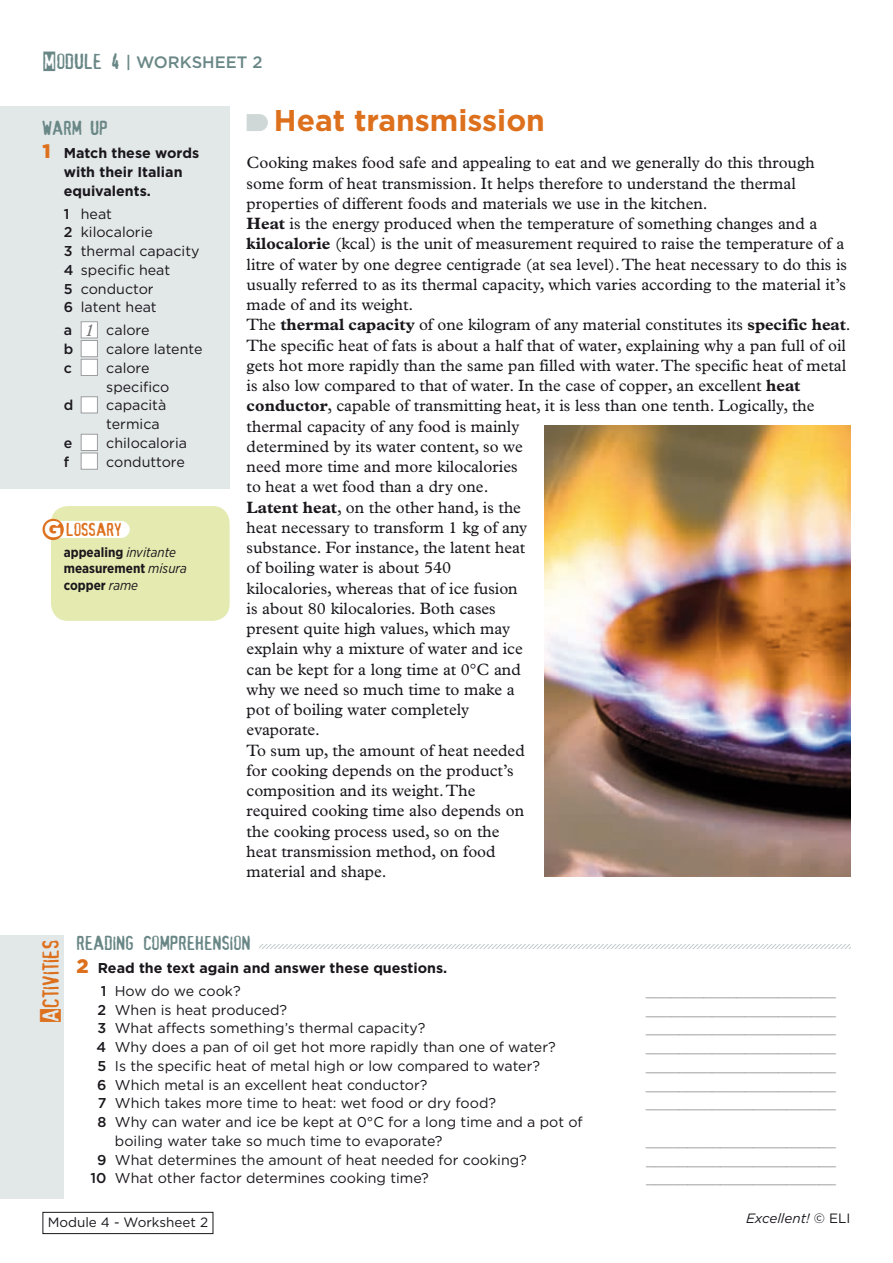
<style>
.page{position:relative;width:893px;height:1263px;background:#fff}
.page>*{position:absolute;margin:0;border:0;box-sizing:border-box;transform-origin:0 0}
.t1{font:700 30px "Gotham HTF";color:#dd701d}
.t2{font:22.5px "Alias";color:#dd701d}
.t3{font:19.5px "Alias";color:#698786}
.t4{font:18px "Alias";color:#dd701d}
.t5{font:16.5px/20.2px "Plantin Std";color:#1a171c}
.t6{font:500 16.5px "Gotham HTF";color:#698786}
.t7{font:14.25px/18.8px "Gotham HTF";color:#1a171c}
.t8{font:14.25px "Gotham HTF";color:#9d9ea0}
.t9{font:700 14.25px/18.8px "Gotham HTF";color:#1a171c}
.t10{font:500 14.25px "Gotham HTF";color:#1a171c}
.t11{font:700 13.5px/16.2px "Gotham Narrow";color:#1a171c}
.t12{font:13.5px "Gotham HTF";color:#1a171c}
.t13{font:italic 13.5px "Gotham HTF";color:#1a171c}
.s1{font-family:"Alias";font-weight:400;font-size:21px}
.s2{font-family:"Confidential";font-weight:400;font-size:21px}
.s3{font-weight:900;font-size:19.5px;color:#dd701d}
.s4{font-weight:500}
.s5{font-family:"Plantin Std";font-style:italic;font-size:17.25px;color:#707173}
.s6{font-family:"Gotham HTF";font-weight:900;font-size:22.5px;color:#fff}
.s7{font-weight:400;font-style:italic}
.s8{font-weight:700}
.s9{font-weight:400}
.s10{font-style:normal}
</style>
<div class="page">
<div style="left:0;top:935px;width:64px;height:264px;background:#e2e7e8"></div>
<div style="left:51px;top:506px;width:179px;height:115px;background:#e5eab0;border-radius:17px"></div>
<svg style="left:60px;top:521px;width:70px;height:17px"></svg>
<div style="left:43px;top:519px;width:21px;height:21px;background:#dd701d;border-radius:50%"></div>
<div style="left:0;top:106px;width:230px;height:383px;background:#e2e7e8"></div>
<div style="left:81px;top:322px;width:16px;height:16px;background:#fff"></div>
<div style="left:81px;top:321px;width:17px;height:17px;border:1px solid #9d9ea0"></div>
<div style="left:81px;top:340px;width:17px;height:17px;background:#fff;border:1px solid #9d9ea0"></div>
<div style="left:81px;top:359px;width:17px;height:17px;background:#fff;border:1px solid #9d9ea0"></div>
<div style="left:81px;top:396px;width:17px;height:17px;background:#fff;border:1px solid #9d9ea0"></div>
<div style="left:81px;top:434px;width:17px;height:17px;background:#fff;border:1px solid #9d9ea0"></div>
<div style="left:81px;top:453px;width:17px;height:17px;background:#fff;border:1px solid #9d9ea0"></div>
<div style="left:43px;top:1212px;width:170px;height:22px;border:1px solid #1a171c"></div>
<svg style="left:247px;top:114px;width:21px;height:17px"></svg>
<img style="left:544px;top:425px;width:306px;height:451px">
<svg style="left:259px;top:944px;width:591px;height:4px"></svg>
<p class="t6" style="left:43px;top:52px;width:222px"><span class="s1">Module</span> <span class="s2">4</span> | WORKSHEET 2</p>
<p class="t3" style="left:43px;top:117px;width:67px">warm up</p>
<p class="t9" style="left:64px;top:143px;width:137px;text-indent:-21px"><span class="s3">1</span> Match these words with their Italian equivalents.</p>
<p class="t7" style="left:64px;top:204px;width:137px"><span class="s4">1</span> heat<br><span class="s4">2</span> kilocalorie<br><span class="s4">3</span> thermal capacity<br><span class="s4">4</span> specific heat<br><span class="s4">5</span> conductor<br><span class="s4">6</span> latent heat</p>
<p class="t7" style="left:64px;top:321px;width:87px"><span class="s4">a</span> <span class="s5">1</span> calore <span class="s4">b</span></p>
<p class="t7" style="left:106px;top:339px;width:98px">calore latente</p>
<p class="t10" style="left:64px;top:360px;width:10px">c</p>
<p class="t7" style="left:106px;top:358px;width:64px">calore specifico</p>
<p class="t10" style="left:64px;top:397px;width:11px">d</p>
<p class="t7" style="left:106px;top:396px;width:61px">capacità termica</p>
<p class="t10" style="left:64px;top:435px;width:10px">e</p>
<p class="t7" style="left:106px;top:433px;width:82px">chilocaloria</p>
<p class="t10" style="left:64px;top:453px;width:7px">f</p>
<p class="t7" style="left:106px;top:452px;width:80px">conduttore</p>
<p class="t4" style="left:44px;top:519px;width:78px"><span class="s6">G</span> lossary</p>
<p class="t11" style="left:64px;top:544px;width:125px">appealing <span class="s7">invitante </span>measurement <span class="s7">misura </span>copper <span class="s7">rame</span></p>
<p class="t1" style="left:274px;top:103px;width:273px">Heat transmission</p>
<p class="t5" style="left:247px;top:153px;width:605px">Cooking makes food safe and appealing to eat and we generally do this through some form of heat transmission. It helps therefore to understand the thermal properties of different foods and materials we use in the kitchen.<br><span class="s8">Heat</span> is the energy produced when the temperature of something changes and a <span class="s8">kilocalorie</span> (kcal) is the unit of measurement required to raise the temperature of a litre of water by one degree centigrade (at sea level). The heat necessary to do this is usually referred to as its thermal capacity, which varies according to the material it’s made of and its weight.<br>The <span class="s8">thermal capacity</span> of one kilogram of any material constitutes its <span class="s8">specific heat</span>.<br>The specific heat of fats is about a half that of water, explaining why a pan full of oil gets hot more rapidly than the same pan filled with water. The specific heat of metal is also low compared to that of water. In the case of copper, an excellent <span class="s8">heat conductor</span>, capable of transmitting heat, it is less than one tenth. Logically, the thermal capacity of any food is mainly<br>determined by its water content, so we<br>need more time and more kilocalories<br>to heat a wet food than a dry one.<br><span class="s8">Latent heat</span>, on the other hand, is the<br>heat necessary to transform 1 kg of any<br>substance. For instance, the latent heat<br>of boiling water is about 540<br>kilocalories, whereas that of ice fusion<br>is about 80 kilocalories. Both cases<br>present quite high values, which may<br>explain why a mixture of water and ice<br>can be kept for a long time at 0°C and<br>why we need so much time to make a<br>pot of boiling water completely<br>evaporate.<br>To sum up, the amount of heat needed<br>for cooking depends on the product’s<br>composition and its weight. The<br>required cooking time also depends on<br>the cooking process used, so on the<br>heat transmission method, on food<br>material and shape.</p>
<p class="t2" style="left:38px;top:1023px;width:85px;rotate:-90deg">Activities</p>
<p class="t3" style="left:77px;top:931px;width:176px">reading comprehension</p>
<p class="t9" style="left:101px;top:956px;width:348px;line-height:23px;text-indent:-24px"><span class="s3">2</span> Read the text again and answer these questions.<br><span class="s4">1</span> <span class="s9">How do we cook?</span></p>
<p class="t8" style="left:646px;top:983px;width:192px">_______________________</p>
<p class="t7" style="left:98px;top:1000px;width:191px"><span class="s4">2</span> When is heat produced?</p>
<p class="t8" style="left:646px;top:1001px;width:192px">_______________________</p>
<p class="t7" style="left:98px;top:1019px;width:329px"><span class="s4">3</span> What affects something’s thermal capacity?</p>
<p class="t8" style="left:646px;top:1020px;width:192px">_______________________</p>
<p class="t7" style="left:97px;top:1037px;width:461px"><span class="s4">4</span> Why does a pan of oil get hot more rapidly than one of water?</p>
<p class="t8" style="left:646px;top:1039px;width:192px">_______________________</p>
<p class="t7" style="left:97px;top:1056px;width:444px"><span class="s4">5</span> Is the specific heat of metal high or low compared to water?</p>
<p class="t8" style="left:646px;top:1058px;width:192px">_______________________</p>
<p class="t7" style="left:97px;top:1075px;width:332px"><span class="s4">6</span> Which metal is an excellent heat conductor?</p>
<p class="t8" style="left:646px;top:1076px;width:192px">_______________________</p>
<p class="t7" style="left:98px;top:1094px;width:400px"><span class="s4">7</span> Which takes more time to heat: wet food or dry food?</p>
<p class="t8" style="left:646px;top:1095px;width:192px">_______________________</p>
<p class="t7" style="left:115px;top:1112px;width:469px;text-indent:-17px"><span class="s4">8</span> Why can water and ice be kept at 0°C for a long time and a pot of boiling water take so much time to evaporate?</p>
<p class="t8" style="left:646px;top:1133px;width:192px">_______________________</p>
<p class="t7" style="left:97px;top:1150px;width:431px"><span class="s4">9</span> What determines the amount of heat needed for cooking?</p>
<p class="t8" style="left:646px;top:1151px;width:192px">_______________________</p>
<p class="t7" style="left:90px;top:1169px;width:340px"><span class="s4">10</span> What other factor determines cooking time?</p>
<p class="t8" style="left:646px;top:1170px;width:192px">_______________________</p>
<p class="t12" style="left:48px;top:1215px;width:162px">Module 4 - Worksheet 2</p>
<p class="t13" style="left:746px;top:1211px;width:106px">Excellent! <span class="s10">© ELI</span></p>
</div>
